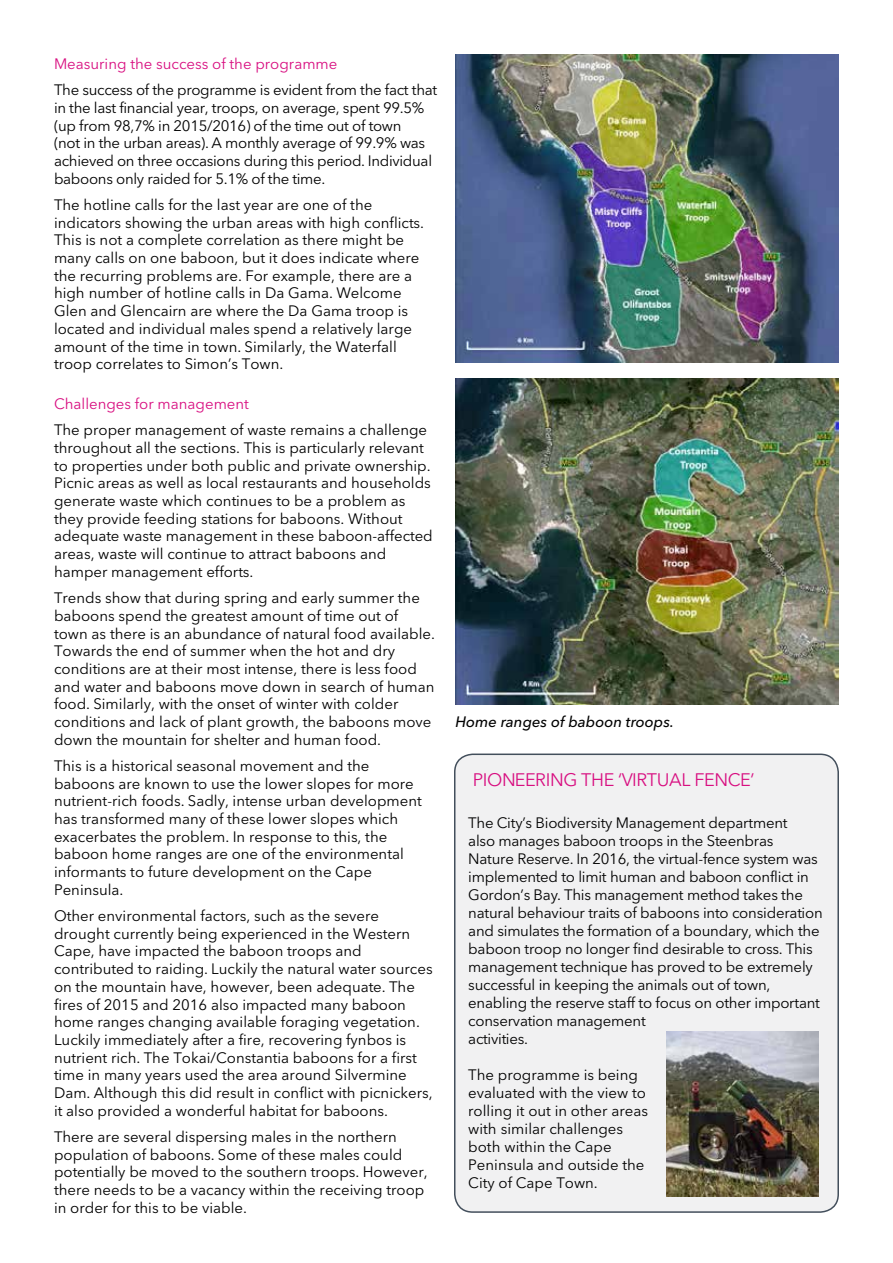
<style>
.page{position:relative;width:893px;height:1263px;background:#fff}
.page>*{position:absolute;margin:0;border:0;box-sizing:border-box;transform-origin:0 0}
.t1{font:18px "Avenir Next LT Pro";letter-spacing:-.02em;color:#d80f81}
.t2{font:15px/17.7px "Avenir Next LT Pro";color:#000}
.t3{font:15px/17.7px "Avenir Next LT Pro";letter-spacing:-.02em;color:#000}
.t4{font:15px "Avenir Next LT Pro";color:#d80f81}
.t5{font:italic 500 15px "Avenir Next LT Pro";color:#000}
</style>
<div class="page">
<img style="left:455px;top:54px;width:384px;height:308px">
<img style="left:455px;top:378px;width:384px;height:326px">
<div style="left:455px;top:754px;width:383px;height:458px;background:#f1f1f2;border-radius:18px"></div>
<div style="left:454px;top:753px;width:385px;height:460px;border:2px solid #434f5c;border-radius:18px"></div>
<img style="left:667px;top:1031px;width:152px;height:166px">
<p class="t4" style="left:54px;top:51px;width:285px">Measuring the success of the programme</p>
<p class="t3" style="left:54px;top:80px;width:385px">The success of the programme is evident from the fact that in the last financial year, troops, on average, spent 99.5% (up from 98,7% in 2015/2016) of the time out of town<br>(not in the urban areas). A monthly average of 99.9% was achieved on three occasions during this period. Individual baboons only raided for 5.1% of the time.</p>
<p class="t2" style="left:54px;top:195px;width:372px">The hotline calls for the last year are one of the indicators showing the urban areas with high conflicts.<br>This is not a complete correlation as there might be many calls on one baboon, but it does indicate where the recurring problems are. For example, there are a high number of hotline calls in Da Gama. Welcome Glen and Glencairn are where the Da Gama troop is located and individual males spend a relatively large amount of the time in town. Similarly, the Waterfall troop correlates to Simon’s Town.</p>
<p class="t4" style="left:54px;top:391px;width:196px">Challenges for management</p>
<p class="t2" style="left:54px;top:421px;width:380px">The proper management of waste remains a challenge throughout all the sections. This is particularly relevant to properties under both public and private ownership.<br>Picnic areas as well as local restaurants and households generate waste which continues to be a problem as they provide feeding stations for baboons. Without adequate waste management in these baboon-affected areas, waste will continue to attract baboons and hamper management efforts.</p>
<p class="t2" style="left:54px;top:588px;width:382px">Trends show that during spring and early summer the baboons spend the greatest amount of time out of town as there is an abundance of natural food available.<br>Towards the end of summer when the hot and dry conditions are at their most intense, there is less food and water and baboons move down in search of human food. Similarly, with the onset of winter with colder conditions and lack of plant growth, the baboons move down the mountain for shelter and human food.</p>
<p class="t2" style="left:54px;top:756px;width:369px">This is a historical seasonal movement and the baboons are known to use the lower slopes for more nutrient-rich foods. Sadly, intense urban development has transformed many of these lower slopes which exacerbates the problem. In response to this, the baboon home ranges are one of the environmental informants to future development on the Cape Peninsula.</p>
<p class="t2" style="left:54px;top:906px;width:380px">Other environmental factors, such as the severe drought currently being experienced in the Western Cape, have impacted the baboon troops and contributed to raiding. Luckily the natural water sources on the mountain have, however, been adequate. The fires of 2015 and 2016 also impacted many baboon home ranges changing available foraging vegetation.<br>Luckily immediately after a fire, recovering fynbos is nutrient rich. The Tokai/Constantia baboons for a first time in many years used the area around Silvermine Dam. Although this did result in conflict with picnickers, it also provided a wonderful habitat for baboons.</p>
<p class="t2" style="left:54px;top:1127px;width:375px">There are several dispersing males in the northern population of baboons. Some of these males could potentially be moved to the southern troops. However, there needs to be a vacancy within the receiving troop in order for this to be viable.</p>
<p class="t5" style="left:455px;top:709px;width:220px">Home ranges of baboon troops.</p>
<p class="t1" style="left:473px;top:764px;width:283px">PIONEERING THE ‘VIRTUAL FENCE’</p>
<p class="t2" style="left:468px;top:813px;width:356px">The City’s Biodiversity Management department<br>also manages baboon troops in the Steenbras Nature Reserve. In 2016, the virtual-fence system was implemented to limit human and baboon conflict in Gordon’s Bay. This management method takes the natural behaviour traits of baboons into consideration and simulates the formation of a boundary, which the baboon troop no longer find desirable to cross. This management technique has proved to be extremely successful in keeping the animals out of town, enabling the reserve staff to focus on other important conservation management<br>activities.</p>
<p class="t2" style="left:468px;top:1065px;width:181px">The programme is being evaluated with the view to rolling it out in other areas with similar challenges both within the Cape<br>Peninsula and outside the<br>City of Cape Town.</p>
</div>
